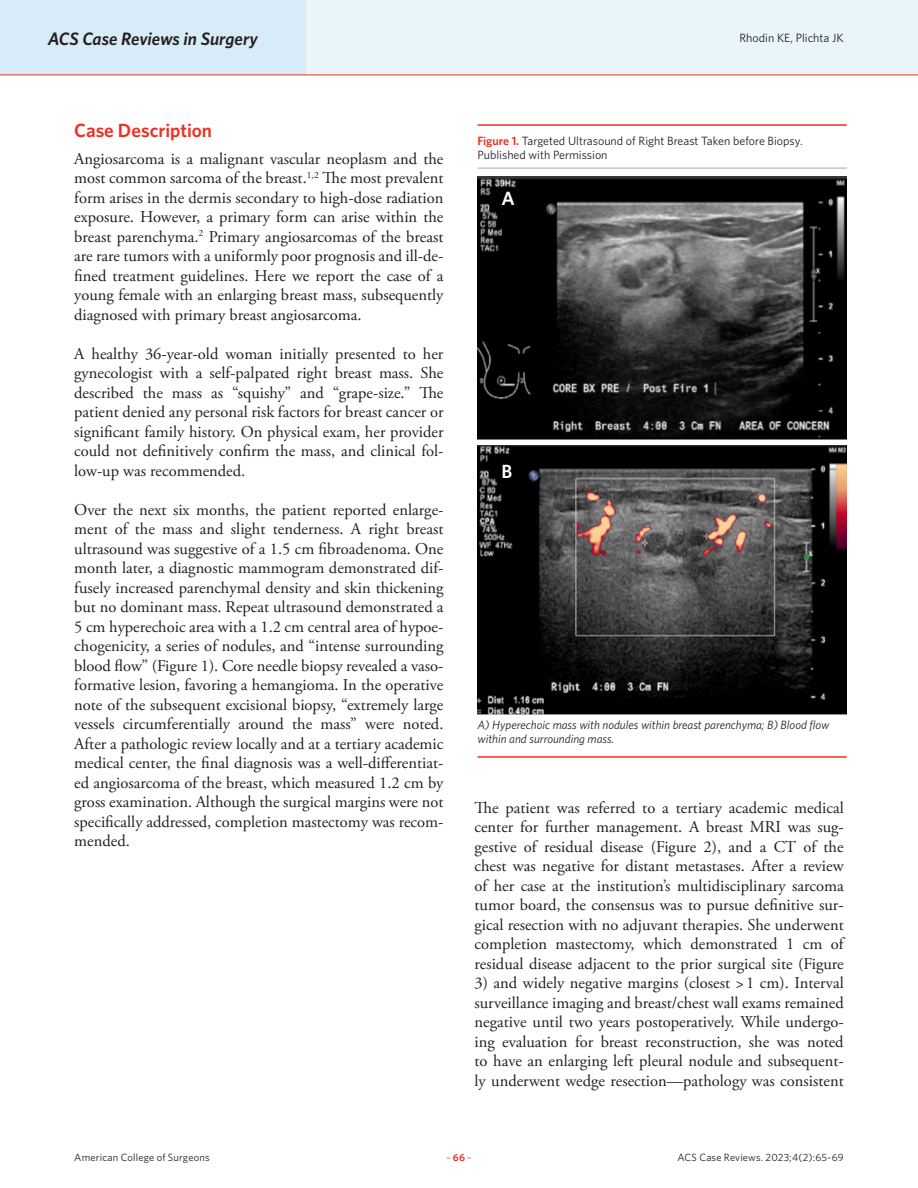
<style>
.page{position:relative;width:918px;height:1188px;background:#fff}
.page>*{position:absolute;margin:0;border:0;box-sizing:border-box;transform-origin:0 0}
.Article_Subhead{font:600 19.2px "Whitney";color:#ee2e22}
.Article_Subhead-2{font:600 19.2px "Whitney";color:#fff}
.t1{font:italic 600 18px "Whitney";letter-spacing:-.005em;color:#231f20}
.Article_Body_no_inde{font:16.5px/19.5px "Adobe Garamond Pro";color:#231f20;text-align:justify}
.Caption_New{font:12px/14.4px "Whitney";color:#231f20}
.Authors_Body{font:italic 12px/14.4px "Whitney";color:#231f20}
.t2{font:10.5px "Whitney";letter-spacing:.015em;color:#231f20}
.t3{font:10.5px "Whitney";color:#ee2e22}
.s1{font-weight:600;color:#ee2e22}
.s2{font-weight:600}
</style>
<div class="page">
<div style="left:0;top:0;width:918px;height:75px;background:#eaf5fb"></div>
<div style="left:0;top:0;width:306px;height:75px;background:#d7ebf8"></div>
<hr style="left:0;top:75px;width:918px;height:1px;background:#ee2e22">
<hr style="left:478px;top:168px;width:369px;height:1px;background:#a9a8aa">
<img style="left:478px;top:177px;width:369px;height:262px">
<img style="left:478px;top:445px;width:369px;height:270px">
<hr style="left:478px;top:124px;width:369px;height:2px;background:#ee2e22">
<hr style="left:478px;top:756px;width:369px;height:2px;background:#ee2e22">
<p class="t1" style="left:48px;top:26px;width:212px">ACS Case Reviews in Surgery</p>
<p class="Caption_New" style="left:740px;top:31px;width:106px">Rhodin KE, Plichta JK</p>
<p class="Article_Subhead" style="left:74px;top:117px;width:139px">Case Description</p>
<p class="Article_Body_no_inde" style="left:74px;top:149px;width:371px">Angiosarcoma is a malignant vascular neoplasm and the most common sarcoma of the breast.<sup>1,2</sup> The most prevalent form arises in the dermis secondary to high-dose radiation exposure. However, a primary form can arise within the breast parenchyma.<sup>2</sup> Primary angiosarcomas of the breast are rare tumors with a uniformly poor prognosis and ill-de&shy;fined treatment guidelines. Here we report the case of a young female with an enlarging breast mass, subsequently diagnosed with primary breast angiosarcoma.</p>
<p class="Article_Body_no_inde" style="left:74px;top:344px;width:371px">A healthy 36-year-old woman initially presented to her gynecologist with a self-palpated right breast mass. She described the mass as “squishy” and “grape-size.” The patient denied any personal risk factors for breast cancer or significant family history. On physical exam, her provider could not definitively confirm the mass, and clinical fol&shy;low-up was recommended.</p>
<p class="Article_Body_no_inde" style="left:74px;top:501px;width:371px">Over the next six months, the patient reported enlarge&shy;ment of the mass and slight tenderness. A right breast ultrasound was suggestive of a 1.5 cm fibroadenoma. One month later, a diagnostic mammogram demonstrated dif&shy;fusely increased parenchymal density and skin thickening but no dominant mass. Repeat ultrasound demonstrated a 5 cm hyperechoic area with a 1.2 cm central area of hypoe&shy;chogenicity, a series of nodules, and “intense surrounding blood flow” (Figure 1). Core needle biopsy revealed a vaso&shy;formative lesion, favoring a hemangioma. In the operative note of the subsequent excisional biopsy, “extremely large vessels circumferentially around the mass” were noted.<br>After a pathologic review locally and at a tertiary academic medical center, the final diagnosis was a well-differentiat&shy;ed angiosarcoma of the breast, which measured 1.2 cm by gross examination. Although the surgical margins were not specifically addressed, completion mastectomy was recom&shy;mended.</p>
<p class="Caption_New" style="left:478px;top:133px;width:327px"><span class="s1">Figure 1.</span> Targeted Ultrasound of Right Breast Taken before Biopsy.<br>Published with Permission</p>
<p class="Article_Subhead-2" style="left:502px;top:186px;width:15px">A</p>
<p class="Article_Subhead-2" style="left:502px;top:459px;width:12px">B</p>
<p class="Authors_Body" style="left:478px;top:717px;width:353px">A) Hyperechoic mass with nodules within breast parenchyma; B) Blood flow within and surrounding mass.</p>
<p class="Article_Body_no_inde" style="left:475px;top:798px;width:371px">The patient was referred to a tertiary academic medical center for further management. A breast MRI was sug&shy;gestive of residual disease (Figure 2), and a CT of the chest was negative for distant metastases. After a review of her case at the institution’s multidisciplinary sarcoma tumor board, the consensus was to pursue definitive sur&shy;gical resection with no adjuvant therapies. She underwent completion mastectomy, which demonstrated 1 cm of residual disease adjacent to the prior surgical site (Figure</p>
<p class="Article_Body_no_inde" style="left:475px;top:974px;width:371px">3) and widely negative margins (closest &gt;1 cm). Interval surveillance imaging and breast/chest wall exams remained negative until two years postoperatively. While undergo&shy;ing evaluation for breast reconstruction, she was noted to have an enlarging left pleural nodule and subsequent&shy;ly underwent wedge resection—pathology was consistent</p>
<p class="t2" style="left:74px;top:1150px;width:137px">American College of Surgeons</p>
<p class="t3" style="left:446px;top:1150px;width:27px">–<span class="s2">66</span>–</p>
<p class="t2" style="left:677px;top:1150px;width:168px">ACS Case Reviews. 2023;4(2):65-69</p>
</div>
